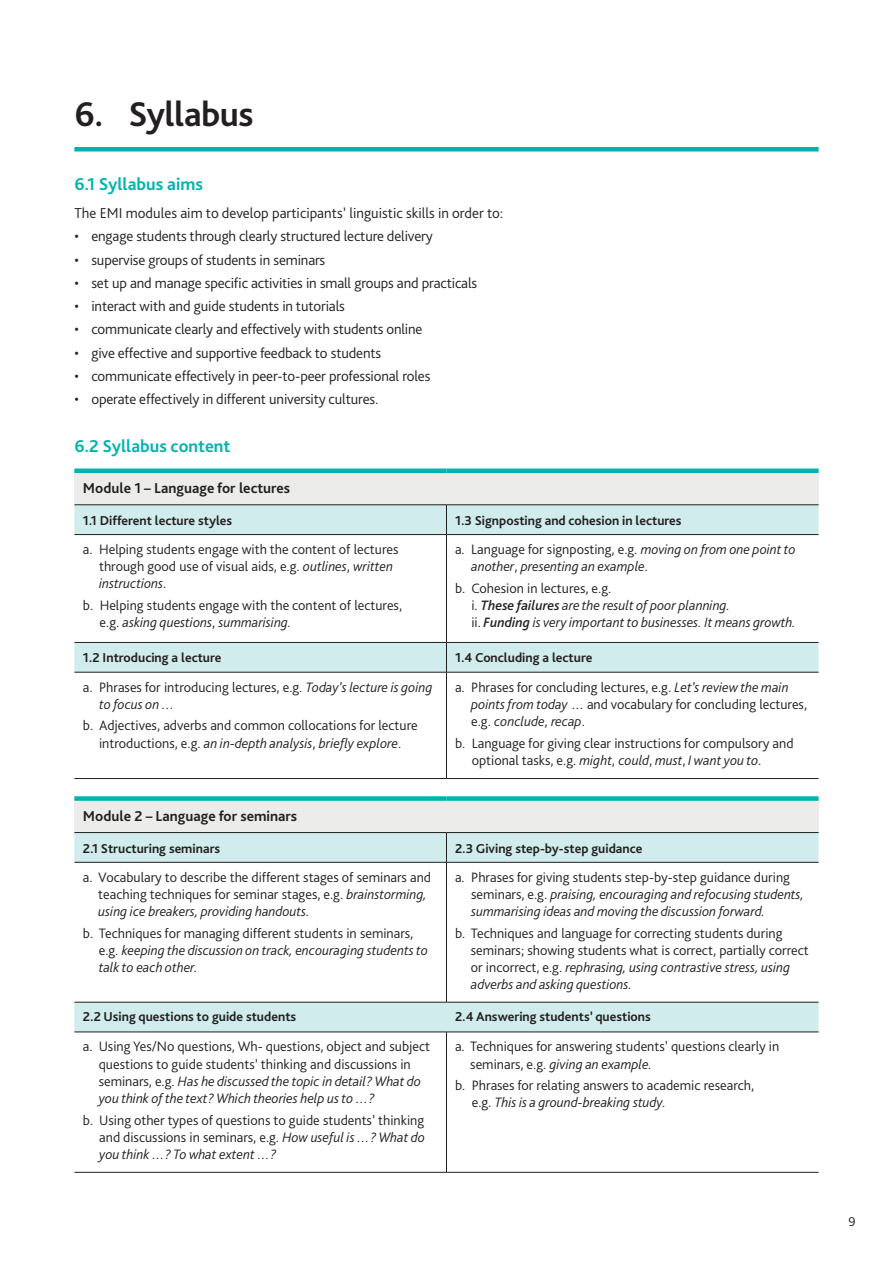
<style>
.page{position:relative;width:893px;height:1263px;background:#fff}
.page>*{position:absolute;margin:0;border:0;box-sizing:border-box;transform-origin:0 0}
.t1{font:700 36px "Bliss Pro";letter-spacing:-.015em;color:#231f20}
._02_HEAD_1{font:700 18px "Bliss Pro";color:#00b3b0}
._01_BASIC_BODY_COPY{font:300 15px "Bliss Pro";letter-spacing:-.01em;color:#231f20}
._03_TABLE_COL_HEADER{font:700 15px "Bliss Pro";color:#231f20}
._03_IN_TABLE_text{font:300 14.25px/17.2px "Bliss Pro";color:#231f20}
._03_IN_TABLE_text-2{font:italic 300 14.25px/17.2px "Bliss Pro";color:#231f20}
._03_TABLE_UNIT_HEADE{font:700 13.5px "Bliss Pro";color:#231f20}
.t2{font:300 13.5px "Bliss Pro";color:#231f20}
.s1{font-style:italic}
.s2{font-style:normal}
.s3{font-weight:500}
</style>
<div class="page">
<div style="left:74px;top:147px;width:745px;height:5px;background:#00b3b0"></div>
<div style="left:74px;top:471px;width:745px;height:34px;background:#ecedea"></div>
<svg style="left:74px;top:505px;width:745px;height:167px"></svg>
<svg style="left:446px;top:505px;width:1px;height:29px"></svg>
<hr style="left:74px;top:534px;width:372px;height:1px;background:#231f20">
<hr style="left:446px;top:534px;width:373px;height:1px;background:#231f20">
<hr style="left:446px;top:535px;width:1px;height:107px;background:#231f20">
<hr style="left:74px;top:642px;width:372px;height:1px;background:#231f20">
<hr style="left:446px;top:642px;width:373px;height:1px;background:#231f20">
<svg style="left:446px;top:643px;width:1px;height:29px"></svg>
<hr style="left:74px;top:672px;width:372px;height:1px;background:#231f20">
<hr style="left:446px;top:672px;width:373px;height:1px;background:#231f20">
<hr style="left:446px;top:672px;width:1px;height:106px;background:#231f20">
<hr style="left:74px;top:778px;width:372px;height:1px;background:#231f20">
<hr style="left:446px;top:778px;width:373px;height:1px;background:#231f20">
<div style="left:74px;top:468px;width:372px;height:5px;background:#00b3b0"></div>
<div style="left:446px;top:468px;width:373px;height:5px;background:#00b3b0"></div>
<hr style="left:74px;top:504px;width:372px;height:1px;background:#231f20">
<hr style="left:446px;top:504px;width:373px;height:1px;background:#231f20">
<div style="left:74px;top:798px;width:745px;height:34px;background:#ecedea"></div>
<svg style="left:74px;top:833px;width:745px;height:199px"></svg>
<svg style="left:446px;top:833px;width:1px;height:29px"></svg>
<hr style="left:74px;top:862px;width:372px;height:1px;background:#231f20">
<hr style="left:446px;top:862px;width:373px;height:1px;background:#231f20">
<hr style="left:446px;top:862px;width:1px;height:140px;background:#231f20">
<hr style="left:446px;top:1032px;width:1px;height:140px;background:#231f20">
<hr style="left:74px;top:1172px;width:372px;height:1px;background:#231f20">
<hr style="left:446px;top:1172px;width:373px;height:1px;background:#231f20">
<hr style="left:74px;top:1002px;width:372px;height:1px;background:#231f20">
<hr style="left:446px;top:1002px;width:373px;height:1px;background:#231f20">
<hr style="left:74px;top:1032px;width:372px;height:1px;background:#231f20">
<hr style="left:446px;top:1032px;width:373px;height:1px;background:#231f20">
<div style="left:74px;top:796px;width:372px;height:5px;background:#00b3b0"></div>
<div style="left:446px;top:796px;width:373px;height:5px;background:#00b3b0"></div>
<hr style="left:74px;top:832px;width:372px;height:1px;background:#231f20">
<hr style="left:446px;top:832px;width:373px;height:1px;background:#231f20">
<p class="t1" style="left:74px;top:92px;width:181px">6. Syllabus</p>
<p class="_02_HEAD_1" style="left:74px;top:172px;width:130px">6.1 Syllabus aims</p>
<p class="_01_BASIC_BODY_COPY" style="left:74px;top:204px;width:430px">The EMI modules aim to develop participants’ linguistic skills in order to:</p>
<p class="_01_BASIC_BODY_COPY" style="left:74px;top:227px;width:360px">• engage students through clearly structured lecture delivery</p>
<p class="_01_BASIC_BODY_COPY" style="left:74px;top:250px;width:252px">• supervise groups of students in seminars</p>
<p class="_01_BASIC_BODY_COPY" style="left:74px;top:274px;width:404px">• set up and manage specific activities in small groups and practicals</p>
<p class="_01_BASIC_BODY_COPY" style="left:74px;top:297px;width:272px">• interact with and guide students in tutorials</p>
<p class="_01_BASIC_BODY_COPY" style="left:74px;top:320px;width:350px">• communicate clearly and effectively with students online</p>
<p class="_01_BASIC_BODY_COPY" style="left:74px;top:343px;width:308px">• give effective and supportive feedback to students</p>
<p class="_01_BASIC_BODY_COPY" style="left:74px;top:367px;width:357px">• communicate effectively in peer-to-peer professional roles</p>
<p class="_01_BASIC_BODY_COPY" style="left:74px;top:390px;width:305px">• operate effectively in different university cultures.</p>
<p class="_02_HEAD_1" style="left:74px;top:435px;width:158px">6.2 Syllabus content</p>
<p class="_03_TABLE_COL_HEADER" style="left:83px;top:479px;width:209px">Module 1 – Language for lectures</p>
<p class="_03_TABLE_UNIT_HEADE" style="left:83px;top:512px;width:151px">1.1 Different lecture styles</p>
<p class="_03_TABLE_UNIT_HEADE" style="left:455px;top:512px;width:228px">1.3 Signposting and cohesion in lectures</p>
<p class="_03_IN_TABLE_text" style="left:99px;top:540px;width:301px;text-indent:-16px">a. Helping students engage with the content of lectures through good use of visual aids, e.g. <span class="s1">outlines</span>, <span class="s1">written instructions</span>.</p>
<p class="_03_IN_TABLE_text" style="left:100px;top:596px;width:304px;text-indent:-17px">b. Helping students engage with the content of lectures, e.g. <span class="s1">asking questions</span>, <span class="s1">summarising.</span></p>
<p class="_03_IN_TABLE_text-2" style="left:471px;top:540px;width:326px;text-indent:-16px"><span class="s2">a. Language for signposting, e.g.</span> moving on from one point to another<span class="s2">,</span> presenting an example<span class="s2">.</span></p>
<p class="_03_IN_TABLE_text-2" style="left:471px;top:579px;width:326px;text-indent:-16px"><span class="s2">b. Cohesion in lectures, e.g.<br>i.</span> <span class="s3">These failures</span> are the result of poor planning.<br><span class="s2">ii.</span> <span class="s3">Funding</span> is very important to businesses. It means growth.</p>
<p class="_03_TABLE_UNIT_HEADE" style="left:83px;top:650px;width:140px">1.2 Introducing a lecture</p>
<p class="_03_TABLE_UNIT_HEADE" style="left:455px;top:650px;width:139px">1.4 Concluding a lecture</p>
<p class="_03_IN_TABLE_text" style="left:99px;top:678px;width:335px;text-indent:-16px">a. Phrases for introducing lectures, e.g. <span class="s1">Today’s lecture is going to focus on …</span></p>
<p class="_03_IN_TABLE_text" style="left:83px;top:717px;width:336px;text-align:center">b. Adjectives, adverbs and common collocations for lecture introductions, e.g. <span class="s1">an in-depth analysis</span>, <span class="s1">briefly explore</span>.</p>
<p class="_03_IN_TABLE_text" style="left:471px;top:678px;width:337px;text-indent:-16px">a. Phrases for concluding lectures, e.g. <span class="s1">Let’s review the main points from today</span> … and vocabulary for concluding lectures, e.g. <span class="s1">conclude</span>, <span class="s1">recap</span>.</p>
<p class="_03_IN_TABLE_text" style="left:472px;top:734px;width:323px;text-indent:-17px">b. Language for giving clear instructions for compulsory and optional tasks, e.g. <span class="s1">might</span>, <span class="s1">could</span>, <span class="s1">must</span>, <span class="s1">I want you to</span>.</p>
<p class="_03_TABLE_COL_HEADER" style="left:83px;top:807px;width:216px">Module 2 – Language for seminars</p>
<p class="_03_TABLE_UNIT_HEADE" style="left:83px;top:840px;width:139px">2.1 Structuring seminars</p>
<p class="_03_TABLE_UNIT_HEADE" style="left:455px;top:840px;width:189px">2.3 Giving step-by-step guidance</p>
<p class="_03_IN_TABLE_text" style="left:98px;top:868px;width:334px;text-indent:-15px">a. Vocabulary to describe the different stages of seminars and teaching techniques for seminar stages, e.g. <span class="s1">brainstorming, using ice breakers, providing handouts.</span></p>
<p class="_03_IN_TABLE_text-2" style="left:99px;top:924px;width:331px;text-indent:-16px"><span class="s2">b. Techniques for managing different students in seminars, e.g.</span> keeping the discussion on track, encouraging students to talk to each other.</p>
<p class="_03_IN_TABLE_text-2" style="left:471px;top:868px;width:334px;text-indent:-16px"><span class="s2">a. Phrases for giving students step-by-step guidance during seminars, e.g.</span> praising, encouraging and refocusing students, summarising ideas and moving the discussion forward.</p>
<p class="_03_IN_TABLE_text" style="left:471px;top:924px;width:339px;text-indent:-16px">b. Techniques and language for correcting students during seminars; showing students what is correct, partially correct or incorrect, e.g. <span class="s1">rephrasing, using contrastive stress, using adverbs and asking questions.</span></p>
<p class="_03_TABLE_UNIT_HEADE" style="left:83px;top:1008px;width:215px">2.2 Using questions to guide students</p>
<p class="_03_TABLE_UNIT_HEADE" style="left:455px;top:1008px;width:197px">2.4 Answering students’ questions</p>
<p class="_03_IN_TABLE_text" style="left:99px;top:1037px;width:333px;text-indent:-16px">a. Using Yes/No questions, Wh- questions, object and subject questions to guide students’ thinking and discussions in seminars, e.g. <span class="s1">Has he discussed the topic in detail? What do you think of the text? Which theories help us to …?</span></p>
<p class="_03_IN_TABLE_text" style="left:99px;top:1111px;width:327px;text-align:justify;text-indent:-16px">b. Using other types of questions to guide students’ thinking and discussions in seminars, e.g. <span class="s1">How useful is …? What do you think …? To what extent …?</span></p>
<p class="_03_IN_TABLE_text" style="left:470px;top:1037px;width:311px;text-indent:-15px">a. Techniques for answering students’ questions clearly in seminars, e.g. <span class="s1">giving an example.</span></p>
<p class="_03_IN_TABLE_text" style="left:472px;top:1076px;width:284px;text-indent:-17px">b. Phrases for relating answers to academic research, e.g. <span class="s1">This is a ground-breaking study.</span></p>
<p class="t2" style="left:849px;top:1213px;width:9px">9</p>
</div>
